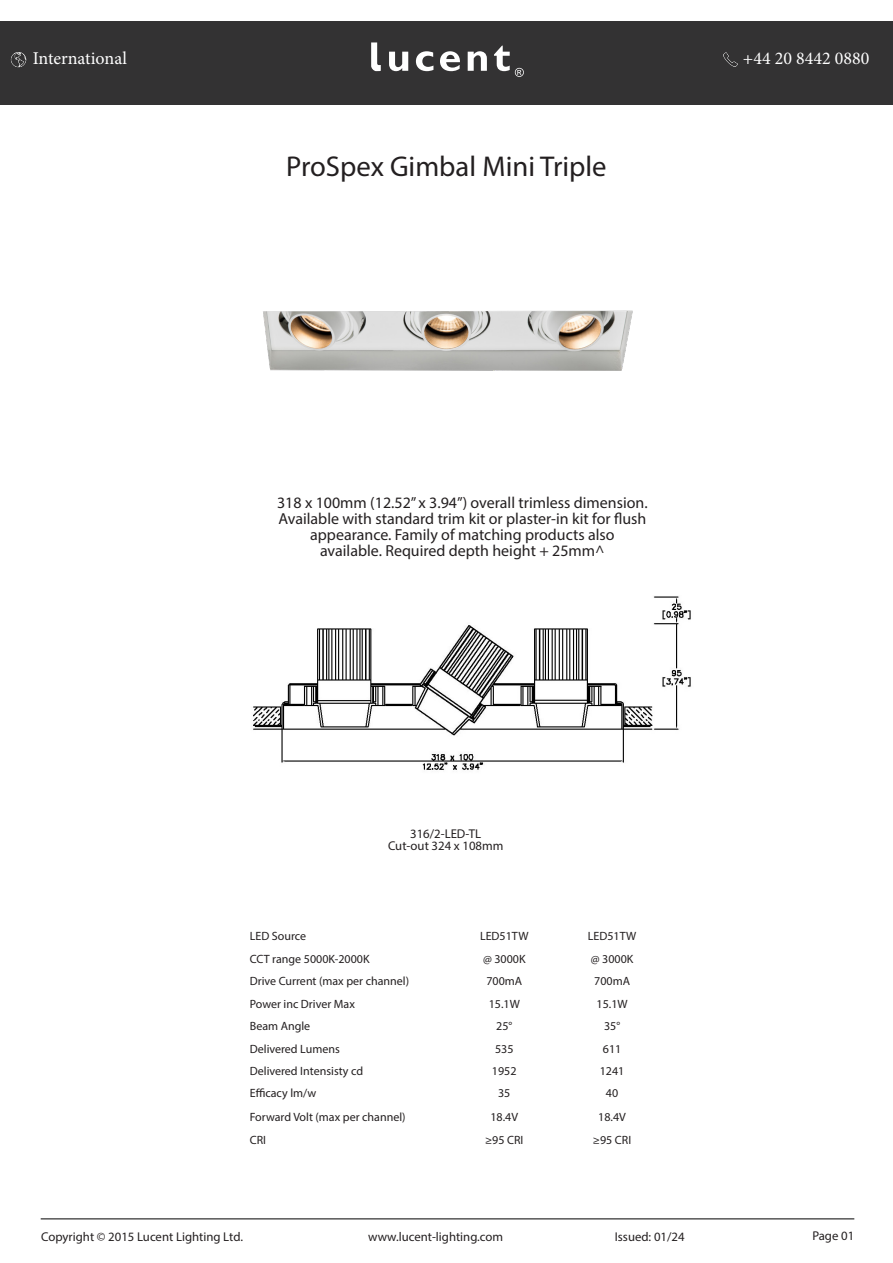
<style>
.page{position:relative;width:893px;height:1263px;background:#fff}
.page>*{position:absolute;margin:0;border:0;box-sizing:border-box;transform-origin:0 0}
.t1{font:28.65px "Myriad Pro";color:#231f20}
.t2{font:18px "Minion Pro";color:#fff}
.bullet_points{font:15.9px/15.9px "Myriad Pro";color:#231f20;text-align:center}
.bullet_point{font:12.75px "Myriad Pro";color:#231f20}
.t3{font:12px "Myriad Pro";color:#231f20}
</style>
<div class="page">
<div style="left:0;top:21px;width:893px;height:83px;background:#333233"></div>
<hr style="left:41px;top:1218px;width:813px;height:1px;background:#000">
<svg style="left:389px;top:52px;width:19px;height:19px"></svg>
<svg style="left:416px;top:51px;width:17px;height:20px"></svg>
<svg style="left:440px;top:51px;width:20px;height:20px"></svg>
<svg style="left:468px;top:51px;width:19px;height:20px"></svg>
<svg style="left:371px;top:42px;width:10px;height:29px"></svg>
<svg style="left:494px;top:46px;width:30px;height:31px"></svg>
<img style="left:263px;top:310px;width:370px;height:61px">
<img style="left:253px;top:596px;width:438px;height:174px">
<img style="left:11px;top:52px;width:15px;height:15px">
<img style="left:723px;top:52px;width:15px;height:15px">
<p class="t2" style="left:33px;top:47px;width:96px">International</p>
<p class="t2" style="left:743px;top:47px;width:128px">+44 20 8442 0880</p>
<p class="t1" style="left:286px;top:149px;width:322px">ProSpex Gimbal Mini Triple</p>
<p class="bullet_points" style="left:277px;top:495px;width:372px">318 x 100mm (12.52” x 3.94”) overall trimless dimension.</p>
<p class="bullet_points" style="left:278px;top:511px;width:369px">Available with standard trim kit or plaster-in kit for flush appearance. Family of matching products also</p>
<p class="bullet_points" style="left:320px;top:543px;width:286px">available. Required depth height + 25mm^</p>
<p class="bullet_point" style="left:410px;top:825px;width:73px">316/2-LED-TL</p>
<p class="bullet_point" style="left:388px;top:838px;width:117px">Cut-out 324 x 108mm</p>
<p class="t3" style="left:250px;top:928px;width:58px">LED Source</p>
<p class="t3" style="left:480px;top:928px;width:50px">LED51TW</p>
<p class="t3" style="left:588px;top:928px;width:50px">LED51TW</p>
<p class="t3" style="left:250px;top:952px;width:121px">CCT range 5000K-2000K</p>
<p class="t3" style="left:483px;top:952px;width:44px">@ 3000K</p>
<p class="t3" style="left:591px;top:952px;width:44px">@ 3000K</p>
<p class="t3" style="left:250px;top:974px;width:161px">Drive Current (max per channel)</p>
<p class="t3" style="left:486px;top:974px;width:37px">700mA</p>
<p class="t3" style="left:594px;top:974px;width:37px">700mA</p>
<p class="t3" style="left:250px;top:996px;width:107px">Power inc Driver Max</p>
<p class="t3" style="left:489px;top:996px;width:33px">15.1W</p>
<p class="t3" style="left:597px;top:996px;width:33px">15.1W</p>
<p class="t3" style="left:250px;top:1019px;width:62px">Beam Angle</p>
<p class="t3" style="left:496px;top:1019px;width:18px">25°</p>
<p class="t3" style="left:604px;top:1019px;width:18px">35°</p>
<p class="t3" style="left:250px;top:1041px;width:92px">Delivered Lumens</p>
<p class="t3" style="left:495px;top:1041px;width:20px">535</p>
<p class="t3" style="left:603px;top:1041px;width:20px">611</p>
<p class="t3" style="left:250px;top:1063px;width:115px">Delivered Intensisty cd</p>
<p class="t3" style="left:492px;top:1063px;width:26px">1952</p>
<p class="t3" style="left:600px;top:1063px;width:26px">1241</p>
<p class="t3" style="left:250px;top:1086px;width:68px">Efficacy lm/w</p>
<p class="t3" style="left:498px;top:1086px;width:14px">35</p>
<p class="t3" style="left:606px;top:1086px;width:14px">40</p>
<p class="t3" style="left:250px;top:1110px;width:157px">Forward Volt (max per channel)</p>
<p class="t3" style="left:490px;top:1110px;width:29px">18.4V</p>
<p class="t3" style="left:598px;top:1110px;width:29px">18.4V</p>
<p class="t3" style="left:250px;top:1132px;width:18px">CRI</p>
<p class="t3" style="left:485px;top:1132px;width:40px">≥95 CRI</p>
<p class="t3" style="left:593px;top:1132px;width:40px">≥95 CRI</p>
<p class="bullet_point" style="left:41px;top:1229px;width:203px">Copyright © 2015 Lucent Lighting Ltd.</p>
<p class="bullet_point" style="left:368px;top:1229px;width:137px">www.lucent-lighting.com</p>
<p class="bullet_point" style="left:615px;top:1228px;width:71px">Issued: 01/24</p>
<p class="bullet_point" style="left:812px;top:1228px;width:43px">Page 01</p>
</div>
